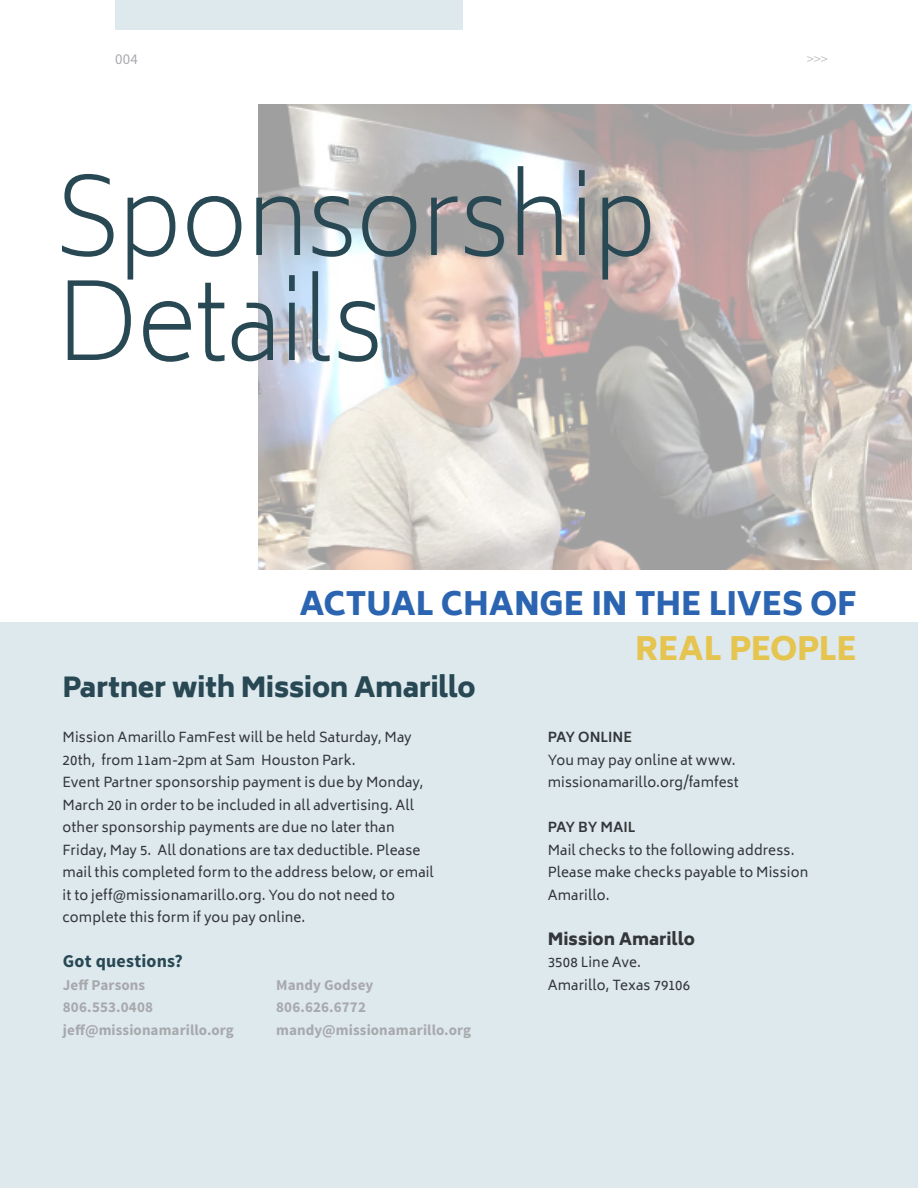
<style>
.page{position:relative;width:918px;height:1188px;background:#fff}
.page>*{position:absolute;margin:0;border:0;box-sizing:border-box;transform-origin:0 0}
.Headline_70_70_Left{font:200 105px "Biryani";letter-spacing:-.025em;color:#284854}
.Headline_46_44_Left{font:800 31.5px/45px "Biryani";letter-spacing:-.015em;color:#2b64b0;text-align:right}
.Headline_21_25_Left{font:800 27px "Biryani";letter-spacing:-.015em;color:#284854}
.Headlines_Copy_Text{font:700 18px "Source Sans Pro";letter-spacing:.01em;color:#284854}
.Copy_Text_10_14_Left{font:800 16.5px "Biryani";color:#33373a}
.Copy_Text_10_14_Left-2{font:700 15px "Source Sans Pro";letter-spacing:.005em;color:#a8a9ad}
.t1{font:15px "Source Sans Pro";color:#a8a9ad}
.t2{font:300 15px "Source Sans Pro";color:#a8a9ad}
.Copy_Text_10_14_Left-3{font:13.5px/22.5px "Biryani";letter-spacing:.01em;color:#33373a}
.Copy_Text_10_14_Left-4{font:700 13.5px "Biryani";color:#33373a}
.s1{color:#e5c44f}
</style>
<div class="page">
<div style="left:115px;top:0;width:348px;height:30px;background:#dee9ee"></div>
<div style="left:0;top:622px;width:918px;height:566px;background:#dee9ee"></div>
<img style="left:258px;top:105px;width:654px;height:465px">
<p class="t1" style="left:115px;top:49px;width:25px">004</p>
<p class="t2" style="left:807px;top:50px;width:23px">&gt;&gt;&gt;</p>
<p class="Headline_70_70_Left" style="left:55px;top:157px;width:604px">Sponsorship</p>
<p class="Headline_70_70_Left" style="left:55px;top:262px;width:330px">Details</p>
<p class="Headline_46_44_Left" style="left:299px;top:582px;width:559px">ACTUAL CHANGE IN THE LIVES OF<br><span class="s1">REAL PEOPLE</span></p>
<p class="Headline_21_25_Left" style="left:63px;top:672px;width:415px">Partner with Mission Amarillo</p>
<p class="Copy_Text_10_14_Left-3" style="left:63px;top:727px;width:351px">Mission Amarillo FamFest will be held Saturday, May<br>20th, from 11am-2pm at Sam Houston Park.</p>
<p class="Copy_Text_10_14_Left-3" style="left:63px;top:772px;width:373px">Event Partner sponsorship payment is due by Monday, March 20 in order to be included in all advertising. All other sponsorship payments are due no later than Friday, May 5. All donations are tax deductible. Please mail this completed form to the address below, or email it to jeff@missionamarillo.org. You do not need to complete this form if you pay online.</p>
<p class="Headlines_Copy_Text" style="left:63px;top:950px;width:122px">Got questions?</p>
<p class="Copy_Text_10_14_Left-2" style="left:63px;top:975px;width:84px">Jeff Parsons</p>
<p class="Copy_Text_10_14_Left-2" style="left:63px;top:998px;width:92px">806.553.0408</p>
<p class="Copy_Text_10_14_Left-2" style="left:63px;top:1020px;width:173px">jeff@missionamarillo.org</p>
<p class="Copy_Text_10_14_Left-2" style="left:276px;top:975px;width:98px">Mandy Godsey</p>
<p class="Copy_Text_10_14_Left-2" style="left:276px;top:998px;width:91px">806.626.6772</p>
<p class="Copy_Text_10_14_Left-2" style="left:276px;top:1020px;width:197px">mandy@missionamarillo.org</p>
<p class="Copy_Text_10_14_Left-4" style="left:548px;top:730px;width:86px">PAY ONLINE</p>
<p class="Copy_Text_10_14_Left-3" style="left:548px;top:749px;width:193px">You may pay online at www. missionamarillo.org/famfest</p>
<p class="Copy_Text_10_14_Left-4" style="left:548px;top:820px;width:89px">PAY BY MAIL</p>
<p class="Copy_Text_10_14_Left-3" style="left:548px;top:839px;width:248px">Mail checks to the following address.</p>
<p class="Copy_Text_10_14_Left-3" style="left:548px;top:862px;width:262px">Please make checks payable to Mission<br>Amarillo.</p>
<p class="Copy_Text_10_14_Left" style="left:548px;top:930px;width:149px">Mission Amarillo</p>
<p class="Copy_Text_10_14_Left-3" style="left:548px;top:952px;width:95px">3508 Line Ave.</p>
<p class="Copy_Text_10_14_Left-3" style="left:548px;top:974px;width:144px">Amarillo, Texas 79106</p>
</div>
